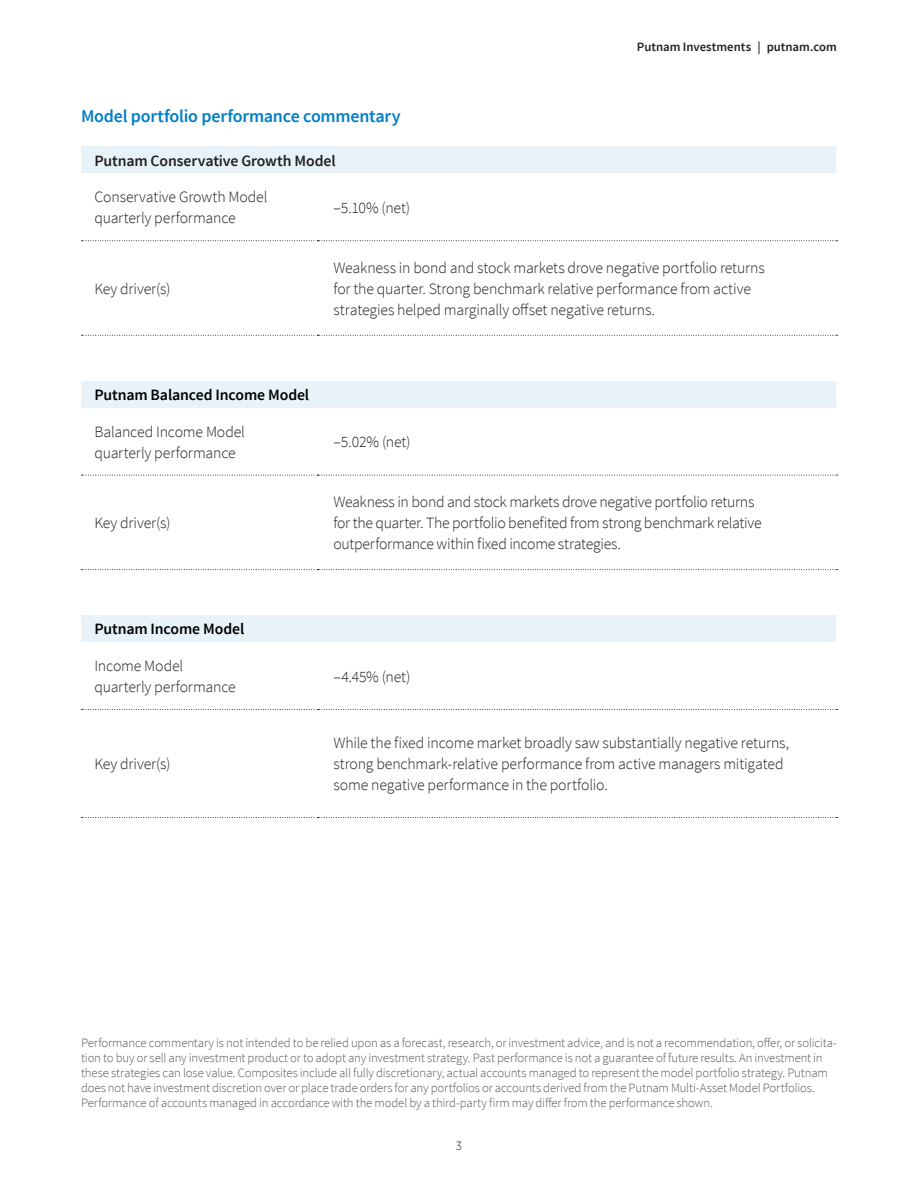
<style>
.page{position:relative;width:918px;height:1188px;background:#fff}
.page>*{position:absolute;margin:0;border:0;box-sizing:border-box;transform-origin:0 0}
.Subhead{font:600 18px "Source Sans Pro";letter-spacing:-.015em;color:#007ec5}
.Body{font:300 15.75px/21px "Source Sans Pro";letter-spacing:-.01em;color:#231f20}
.Body-2{font:600 15.75px "Source Sans Pro";letter-spacing:-.01em;color:#000}
.Body-3{font:600 15.75px "Source Sans Pro";letter-spacing:-.005em;color:#231f20}
.Footnote{font:300 12.75px/15px "Source Sans Pro";letter-spacing:-.015em;color:#57585a}
.t1{font:600 12.75px "Source Sans Pro";color:#231f20}
.t2{font:300 12px "Gotham Narrow";color:#231f20}
</style>
<div class="page">
<div style="left:81px;top:146px;width:756px;height:27px;background:#e7f3f9"></div>
<svg style="left:81px;top:240px;width:757px;height:1px"></svg>
<svg style="left:81px;top:335px;width:757px;height:1px"></svg>
<div style="left:81px;top:381px;width:756px;height:27px;background:#e7f3f9"></div>
<svg style="left:81px;top:475px;width:757px;height:1px"></svg>
<svg style="left:81px;top:569px;width:757px;height:1px"></svg>
<div style="left:81px;top:615px;width:756px;height:27px;background:#e7f3f9"></div>
<svg style="left:81px;top:709px;width:757px;height:1px"></svg>
<svg style="left:81px;top:817px;width:757px;height:1px"></svg>
<p class="Subhead" style="left:81px;top:104px;width:321px">Model portfolio performance commentary</p>
<p class="Body-3" style="left:94px;top:150px;width:243px">Putnam Conservative Growth Model</p>
<p class="Body" style="left:94px;top:187px;width:174px">Conservative Growth Model quarterly performance</p>
<p class="Body" style="left:333px;top:197px;width:78px">–5.10% (net)</p>
<p class="t1" style="left:637px;top:39px;width:202px">Putnam Investments | putnam.com</p>
<p class="Body" style="left:94px;top:278px;width:77px">Key driver(s)</p>
<p class="Body" style="left:333px;top:257px;width:433px">Weakness in bond and stock markets drove negative portfolio returns for the quarter. Strong benchmark relative performance from active strategies helped marginally offset negative returns.</p>
<p class="Body-2" style="left:94px;top:385px;width:216px">Putnam Balanced Income Model</p>
<p class="Body" style="left:94px;top:421px;width:152px">Balanced Income Model quarterly performance</p>
<p class="Body" style="left:333px;top:432px;width:79px">–5.02% (net)</p>
<p class="Body" style="left:94px;top:513px;width:77px">Key driver(s)</p>
<p class="Body" style="left:333px;top:492px;width:430px">Weakness in bond and stock markets drove negative portfolio returns for the quarter. The portfolio benefited from strong benchmark relative outperformance within fixed income strategies.</p>
<p class="Body-2" style="left:94px;top:619px;width:151px">Putnam Income Model</p>
<p class="Body" style="left:94px;top:656px;width:143px">Income Model quarterly performance</p>
<p class="Body" style="left:333px;top:666px;width:79px">–4.45% (net)</p>
<p class="Body" style="left:94px;top:754px;width:77px">Key driver(s)</p>
<p class="Body" style="left:333px;top:733px;width:457px">While the fixed income market broadly saw substantially negative returns, strong benchmark-relative performance from active managers mitigated some negative performance in the portfolio.</p>
<p class="Footnote" style="left:81px;top:1036px;width:758px">Performance commentary is not intended to be relied upon as a forecast, research, or investment advice, and is not a recommendation, offer, or solicita&shy;tion to buy or sell any investment product or to adopt any investment strategy. Past performance is not a guarantee of future results. An investment in these strategies can lose value. Composites include all fully discretionary, actual accounts managed to represent the model portfolio strategy. Putnam does not have investment discretion over or place trade orders for any portfolios or accounts derived from the Putnam Multi-Asset Model Portfolios.<br>Performance of accounts managed in accordance with the model by a third-party firm may differ from the performance shown.</p>
<p class="t2" style="left:456px;top:1139px;width:8px">3</p>
</div>
